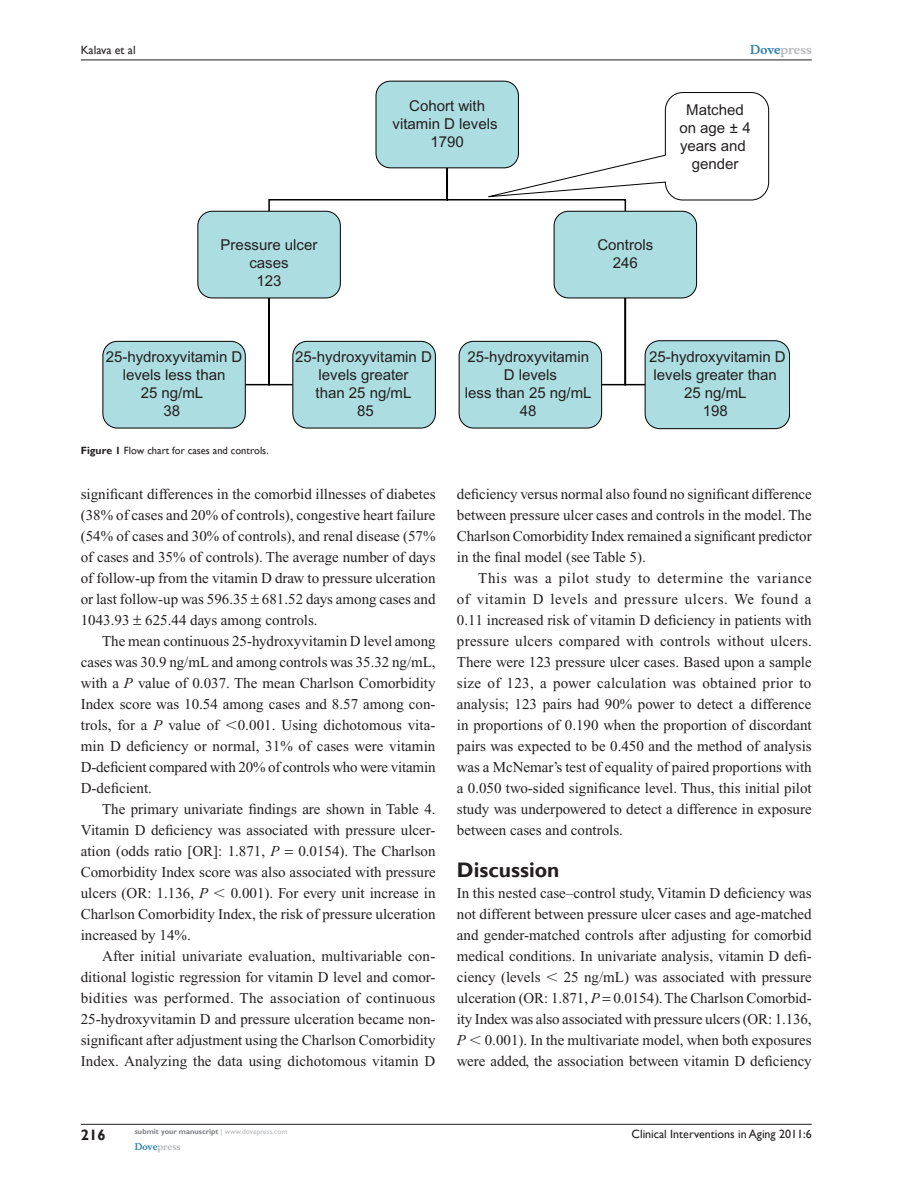
<style>
.page{position:relative;width:918px;height:1188px;background:#fff}
.page>*{position:absolute;margin:0;border:0;box-sizing:border-box;transform-origin:0 0}
.t1{font:700 21px "Gill Sans";color:#231f20}
.t2{font:15px/21px "Times New Roman";color:#231f20;text-align:justify}
.t3{font:15px/18px "Arial";color:#231f20;text-align:center}
.t4{font:700 15px "Gill Sans";color:#231f20}
.t5{font:12px "Gill Sans";color:#231f20}
.t6{font:700 12px "Musee";color:#b8b9bc}
.t7{font:10.5px "Gill Sans";color:#231f20}
.t8{font:700 9px "Musee";color:#b8b9bc}
.t9{font:700 7.5px "Gill Sans";color:#808285}
.s1{color:#3485ae}
.s2{font-weight:700}
.s3{font-style:italic}
.s4{font-family:"Mathematical Pi One"}
.s5{font-weight:400;color:#b8b9bc}
</style>
<div class="page">
<hr style="left:81px;top:1124px;width:731px;height:1px;background:#231f20">
<hr style="left:81px;top:60px;width:731px;height:1px;background:#231f20">
<svg style="left:244px;top:166px;width:407px;height:220px"></svg>
<div style="left:376px;top:81px;width:142px;height:87px;background:#acdde1;border-radius:14px"></div>
<div style="left:376px;top:81px;width:143px;height:87px;border:1px solid #000;border-radius:14px"></div>
<div style="left:198px;top:211px;width:142px;height:87px;background:#acdde1;border-radius:14px"></div>
<div style="left:197px;top:211px;width:144px;height:87px;border:1px solid #000;border-radius:14px"></div>
<div style="left:554px;top:211px;width:143px;height:87px;background:#acdde1;border-radius:14px"></div>
<div style="left:554px;top:211px;width:143px;height:87px;border:1px solid #000;border-radius:14px"></div>
<div style="left:459px;top:341px;width:143px;height:87px;background:#acdde1;border-radius:14px"></div>
<div style="left:459px;top:341px;width:143px;height:87px;border:1px solid #000;border-radius:14px"></div>
<div style="left:645px;top:341px;width:145px;height:88px;background:#acdde1;border-radius:15px"></div>
<div style="left:645px;top:340px;width:145px;height:89px;border:1px solid #000;border-radius:15px"></div>
<div style="left:103px;top:341px;width:142px;height:87px;background:#acdde1;border-radius:14px"></div>
<div style="left:103px;top:341px;width:143px;height:87px;border:1px solid #000;border-radius:14px"></div>
<div style="left:293px;top:341px;width:142px;height:87px;background:#acdde1;border-radius:14px"></div>
<div style="left:292px;top:341px;width:144px;height:87px;border:1px solid #000;border-radius:14px"></div>
<div style="left:665px;top:92px;width:104px;height:108px;background:#fff;border:1px solid #000;border-radius:18px"></div>
<p class="t5" style="left:81px;top:43px;width:56px">Kalava et al</p>
<p class="t3" style="left:393px;top:97px;width:107px">Cohort with vitamin D levels<br>1790</p>
<p class="t3" style="left:221px;top:236px;width:98px">Pressure ulcer cases<br>123</p>
<p class="t3" style="left:597px;top:236px;width:57px">Controls<br>246</p>
<p class="t6" style="left:750px;top:43px;width:63px"><span class="s1">Dove</span>press</p>
<p class="t3" style="left:679px;top:101px;width:73px">Matched on age ± 4 years and gender</p>
<p class="t3" style="left:106px;top:348px;width:138px">25-hydroxyvitamin D levels less than<br>25 ng/mL<br>38</p>
<p class="t3" style="left:295px;top:348px;width:138px">25-hydroxyvitamin D levels greater<br>than 25 ng/mL<br>85</p>
<p class="t7" style="left:81px;top:445px;width:189px"><span class="s2">Figure 1</span> Flow chart for cases and controls.</p>
<p class="t2" style="left:81px;top:484px;width:356px">significant differences in the comorbid illnesses of diabetes (38% of cases and 20% of controls), congestive heart failure (54% of cases and 30% of controls), and renal disease (57% of cases and 35% of controls). The average number of days of follow-up from the vitamin D draw to pressure ulceration or last follow-up was 596.35 681.52 days among cases and 1043.93 625.44 days among controls.</p>
<p class="t2" style="left:81px;top:631px;width:357px;text-indent:21px">The mean continuous 25-hydroxyvitamin D level among cases was 30.9 ng/mL and among controls was 35.32 ng/mL, with a <span class="s3">P</span> value of 0.037. The mean Charlson Comorbidity Index score was 10.54 among cases and 8.57 among con&shy;trols, for a <span class="s3">P</span> value of <span class="s4">,</span>0.001. Using dichotomous vita&shy;min D deficiency or normal, 31% of cases were vitamin D-deficient compared with 20% of controls who were vitamin D-deficient.</p>
<p class="t2" style="left:81px;top:799px;width:356px;text-indent:21px">The primary univariate findings are shown in Table 4.<br>Vitamin D deficiency was associated with pressure ulcer&shy;ation (odds ratio [OR]: 1.871, <span class="s3">P</span></p>
<p class="t2" style="left:81px;top:841px;width:356px;text-indent:218px">0.0154). The Charlson Comorbidity Index score was also associated with pressure ulcers (OR: 1.136, <span class="s3">P</span> <span class="s4">,</span> 0.001). For every unit increase in Charlson Comorbidity Index, the risk of pressure ulceration increased by 14%.</p>
<p class="t2" style="left:81px;top:946px;width:356px;text-indent:21px">After initial univariate evaluation, multivariable con&shy;ditional logistic regression for vitamin D level and comor&shy;bidities was performed. The association of continuous 25-hydroxyvitamin D and pressure ulceration became non&shy;significant after adjustment using the Charlson Comorbidity Index. Analyzing the data using dichotomous vitamin D</p>
<p class="t3" style="left:465px;top:348px;width:128px">25-hydroxyvitamin<br>D levels<br>less than 25 ng/mL<br>48</p>
<p class="t3" style="left:649px;top:348px;width:138px">25-hydroxyvitamin D levels greater than<br>25 ng/mL<br>198</p>
<p class="t2" style="left:457px;top:484px;width:356px">deficiency versus normal also found no significant difference between pressure ulcer cases and controls in the model. The Charlson Comorbidity Index remained a significant predictor in the final model (see Table 5).</p>
<p class="t2" style="left:457px;top:568px;width:357px;text-indent:21px">This was a pilot study to determine the variance of vitamin D levels and pressure ulcers. We found a 0.11 increased risk of vitamin D deficiency in patients with pressure ulcers compared with controls without ulcers.<br>There were 123 pressure ulcer cases. Based upon a sample size of 123, a power calculation was obtained prior to analysis; 123 pairs had 90% power to detect a difference in proportions of 0.190 when the proportion of discordant pairs was expected to be 0.450 and the method of analysis was a McNemar’s test of equality of paired proportions with a 0.050 two-sided significance level. Thus, this initial pilot study was underpowered to detect a difference in exposure between cases and controls.</p>
<h1 class="t1" style="left:457px;top:858px;width:104px">Discussion</h1>
<p class="t2" style="left:457px;top:883px;width:356px">In this nested case–control study, Vitamin D deficiency was not different between pressure ulcer cases and age-matched and gender-matched controls after adjusting for comorbid medical conditions. In univariate analysis, vitamin D defi&shy;ciency (levels <span class="s4">,</span> 25 ng/mL) was associated with pressure ulceration (OR: 1.871, <span class="s3">P</span> 0.0154). The Charlson Comorbid&shy;ity Index was also associated with pressure ulcers (OR: 1.136, <span class="s3">P</span> <span class="s4">,</span> 0.001). In the multivariate model, when both exposures were added, the association between vitamin D deficiency</p>
<p class="t4" style="left:81px;top:1126px;width:26px">216</p>
<p class="t9" style="left:135px;top:1127px;width:154px">submit your manuscript <span class="s5">| www.dovepress.com</span></p>
<p class="t8" style="left:135px;top:1141px;width:48px"><span class="s1">Dove</span>press</p>
<p class="t5" style="left:632px;top:1127px;width:182px">Clinical Interventions in Aging 2011:6</p>
</div>
